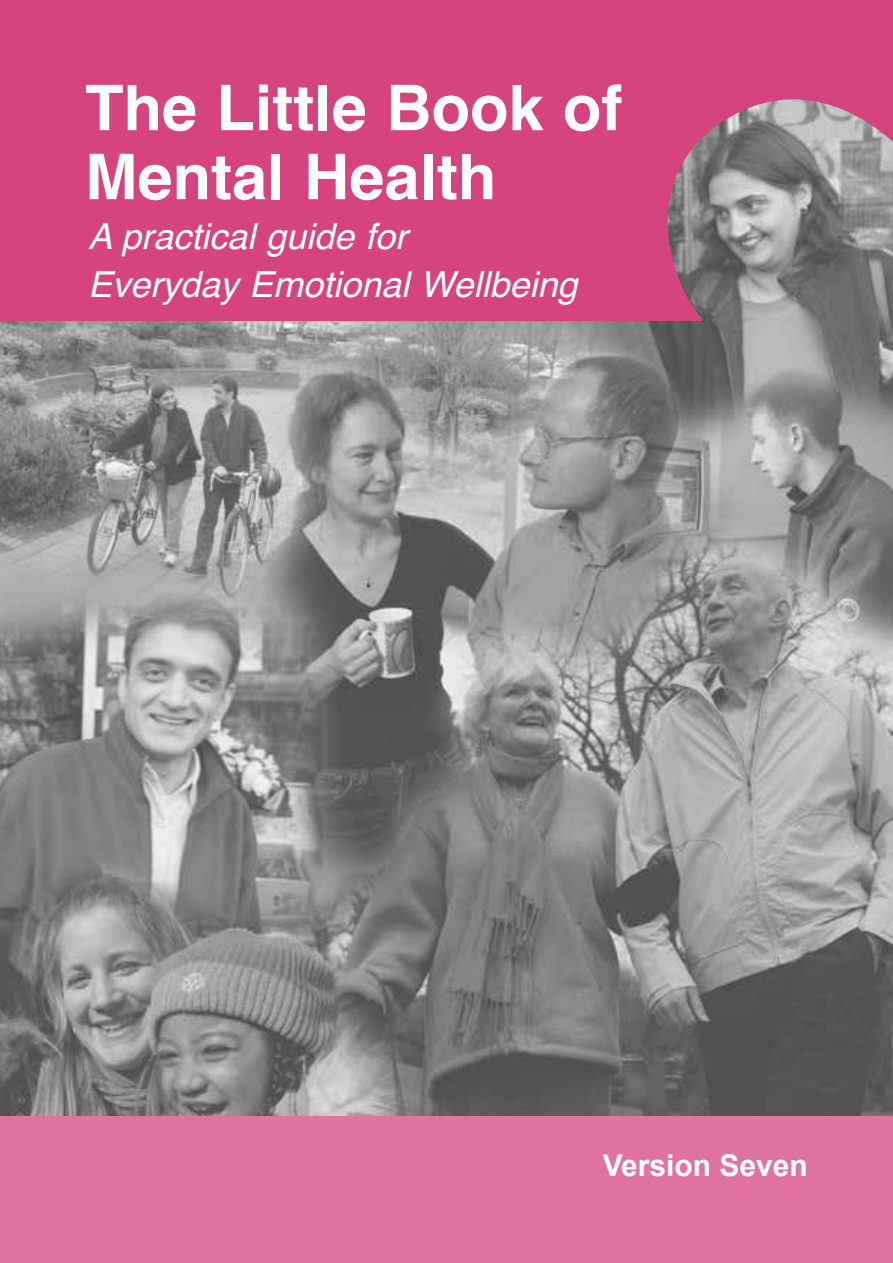
<style>
.page{position:relative;width:893px;height:1263px;background:#fff}
.page>*{position:absolute;margin:0;border:0;box-sizing:border-box;transform-origin:0 0}
.t1{font:700 63px/69px "Helvetica";color:#fff}
.t2{font:italic 36px/48px "Helvetica";color:#fff}
.t3{font:700 30px "Arial";color:#fff}
</style>
<div class="page">
<img style="left:0;top:321px;width:893px;height:796px">
<div style="left:0;top:1117px;width:893px;height:146px;background:#e073a0"></div>
<svg style="left:0;top:0;width:893px;height:321px;background:#ca4e81"></svg>
<h1 class="t1" style="left:85px;top:74px;width:539px">The Little Book of<br>Mental Health</h1>
<p class="t2" style="left:88px;top:213px;width:491px">A practical guide for<br>Everyday Emotional Wellbeing</p>
<p class="t3" style="left:603px;top:1146px;width:207px">Version Seven</p>
</div>
